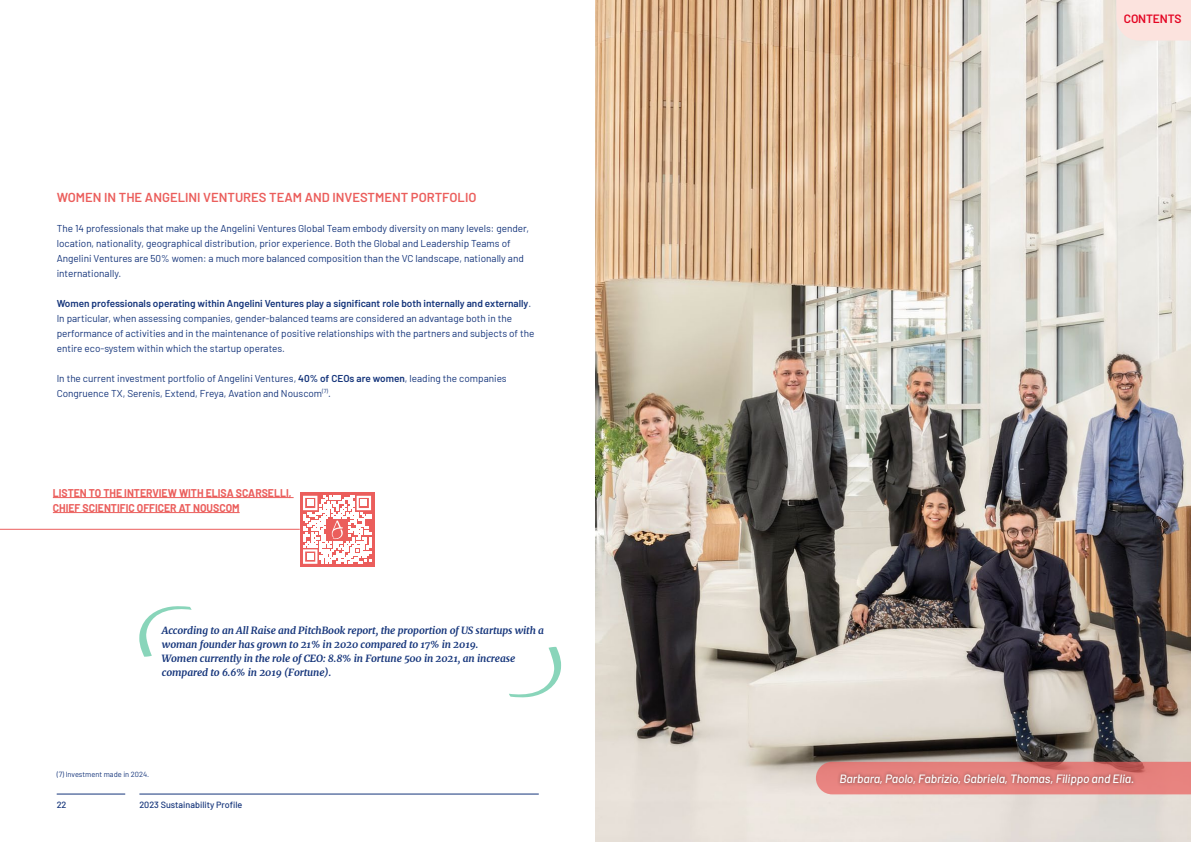
<style>
.page{position:relative;width:1191px;height:842px;background:#fff}
.page>*{position:absolute;margin:0;border:0;box-sizing:border-box;transform-origin:0 0}
.t1{font:600 13px "Barlow";color:#eb5e5c}
.t2{font:italic 500 12px "Barlow";letter-spacing:-.01em;color:#fff}
.t3{font:600 12px "Barlow";letter-spacing:-.015em;color:#e40523}
.t4{font:700 11px/15px "Barlow";color:#eb5e5c;scale:.95 1}
.t5{font:10px/15px "Barlow";color:#15357b}
.t6{font:italic 700 10px/14px "Merriweather";letter-spacing:-.01em;color:#15357b}
.t7{font:500 9px "Barlow";color:#15357b}
.t8{font:7.5px "Barlow";color:#15357b}
.s1{font-weight:600}
</style>
<div class="page">
<hr style="left:0;top:529px;width:300px;height:1px;background:#eb5e5c">
<div style="left:300px;top:492px;width:74px;height:75px;background:#eb5e5c"></div>
<hr style="left:57px;top:794px;width:68px;height:1px;background:#15357b">
<hr style="left:139px;top:794px;width:400px;height:1px;background:#15357b">
<svg style="left:303px;top:496px;width:68px;height:68px"></svg>
<svg style="left:139px;top:606px;width:53px;height:51px"></svg>
<svg style="left:509px;top:647px;width:52px;height:51px"></svg>
<img style="left:595px;top:0;width:596px;height:842px">
<svg style="left:816px;top:762px;width:375px;height:32px;background:#e17e7b"></svg>
<div style="left:836px;top:770px;width:301px;height:19px;background:#000;opacity:.49"></div>
<hr style="left:53px;top:497px;width:241px;height:1px;background:#eb5e5c">
<hr style="left:53px;top:512px;width:187px;height:1px;background:#eb5e5c">
<div style="left:1116px;top:0;width:75px;height:41px;background:#fce3de"></div>
<h1 class="t1" style="left:57px;top:187px;width:421px">WOMEN IN THE ANGELINI VENTURES TEAM AND INVESTMENT PORTFOLIO</h1>
<p class="t5" style="left:57px;top:220px;width:474px">The 14 professionals that make up the Angelini Ventures Global Team embody diversity on many levels: gender, location, nationality, geographical distribution, prior experience. Both the Global and Leadership Teams of Angelini Ventures are 50% women: a much more balanced composition than the VC landscape, nationally and internationally.</p>
<p class="t5" style="left:57px;top:295px;width:479px"><span class="s1">Women professionals operating within Angelini Ventures play a significant role both internally and externally</span>.<br>In particular, when assessing companies, gender-balanced teams are considered an advantage both in the performance of activities and in the maintenance of positive relationships with the partners and subjects of the entire eco-system within which the startup operates.</p>
<p class="t5" style="left:57px;top:370px;width:451px">In the current investment portfolio of Angelini Ventures, <span class="s1">40% of CEOs are women</span>, leading the companies<br>Congruence TX, Serenis, Extend, Freya, Avation and Nouscom<sup>(7)</sup>.</p>
<p class="t4" style="left:53px;top:484px;width:253px">LISTEN TO THE INTERVIEW WITH ELISA SCARSELLI,<br>CHIEF SCIENTIFIC OFFICER AT NOUSCOM</p>
<p class="t6" style="left:162px;top:623px;width:383px">According to an All Raise and PitchBook report, the proportion of US startups with a woman founder has grown to 21% in 2020 compared to 17% in 2019.<br>Women currently in the role of CEO: 8.8% in Fortune 500 in 2021, an increase compared to 6.6% in 2019 (Fortune).</p>
<p class="t8" style="left:57px;top:769px;width:94px">(7) Investment made in 2024.</p>
<p class="t7" style="left:57px;top:798px;width:11px">22</p>
<p class="t7" style="left:139px;top:798px;width:104px">2023 Sustainability Profile</p>
<p class="t3" style="left:1124px;top:10px;width:59px">CONTENTS</p>
<p class="t2" style="left:839px;top:769px;width:296px">Barbara, Paolo, Fabrizio, Gabriela, Thomas, Filippo and Elia.</p>
</div>
